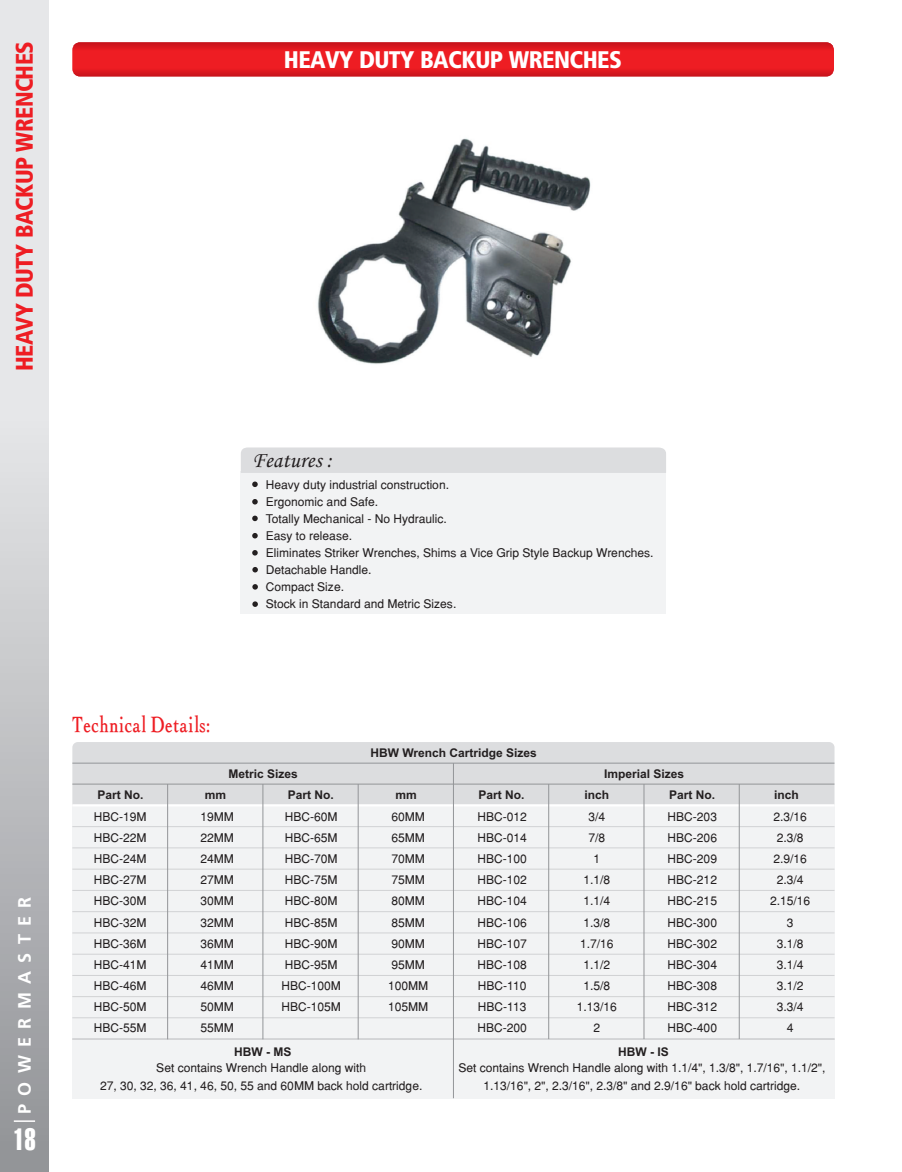
<style>
.page{position:relative;width:902px;height:1172px;background:#fff}
.page>*{position:absolute;margin:0;border:0;box-sizing:border-box;transform-origin:0 0}
.t1{font:30px "Swiss 911 BT Extra Compressed";color:#fff}
.t2{font:900 condensed 24px "Frutiger";letter-spacing:-.025em;color:#ee1d23}
.t3{font:900 condensed 24px "Frutiger";letter-spacing:-.025em;color:#fff}
.t4{font:700 22.5px "Albatross";letter-spacing:.04em;color:#ee1d23}
.t5{font:22.5px "Monotype Corsiva";color:#231f20}
.t6{font:700 18px "Frutiger";letter-spacing:.46em;color:#fff}
.t7{font:12px/17px "Helvetica";color:#231f20;text-align:center}
.t8{font:700 12px "Arial";color:#231f20}
</style>
<div class="page">
<div style="left:0;top:0;width:49px;height:118px;background:#e6e7e9"></div>
<div style="left:0;top:1037px;width:49px;height:135px;background:#939598"></div>
<img style="left:0;top:118px;width:49px;height:1004px">
<hr style="left:14px;top:1120px;width:21px;height:2px;background:#fff">
<img style="left:72px;top:42px;width:762px;height:34px">
<div style="left:241px;top:471px;width:425px;height:143px;background:#f2f3f4"></div>
<div style="left:241px;top:447px;width:425px;height:26px;background:#dcdddf"></div>
<svg style="left:252px;top:481px;width:6px;height:6px"></svg>
<svg style="left:252px;top:567px;width:6px;height:5px"></svg>
<svg style="left:252px;top:516px;width:6px;height:5px"></svg>
<svg style="left:252px;top:550px;width:6px;height:5px"></svg>
<svg style="left:252px;top:533px;width:6px;height:5px"></svg>
<svg style="left:252px;top:499px;width:6px;height:5px"></svg>
<svg style="left:252px;top:584px;width:6px;height:6px"></svg>
<svg style="left:252px;top:601px;width:6px;height:6px"></svg>
<div style="left:72px;top:742px;width:762px;height:62px;background:#dcdddf"></div>
<div style="left:72px;top:805px;width:762px;height:293px;background:#f2f3f4"></div>
<hr style="left:72px;top:784px;width:762px;height:1px;background:#939598">
<hr style="left:72px;top:763px;width:762px;height:1px;background:#939598">
<hr style="left:72px;top:804px;width:762px;height:2px;background:#fff">
<hr style="left:72px;top:826px;width:762px;height:1px;background:#d1d2d4">
<hr style="left:72px;top:847px;width:762px;height:1px;background:#d1d2d4">
<hr style="left:72px;top:911px;width:762px;height:1px;background:#d1d2d4">
<hr style="left:72px;top:890px;width:762px;height:1px;background:#d1d2d4">
<hr style="left:72px;top:869px;width:762px;height:1px;background:#d1d2d4">
<hr style="left:72px;top:932px;width:762px;height:1px;background:#d1d2d4">
<hr style="left:72px;top:954px;width:762px;height:1px;background:#d1d2d4">
<hr style="left:72px;top:975px;width:762px;height:1px;background:#d1d2d4">
<hr style="left:72px;top:996px;width:762px;height:1px;background:#d1d2d4">
<hr style="left:72px;top:1017px;width:762px;height:1px;background:#d1d2d4">
<hr style="left:72px;top:1039px;width:762px;height:1px;background:#d1d2d4">
<hr style="left:453px;top:763px;width:1px;height:335px;background:#939598">
<hr style="left:548px;top:784px;width:1px;height:255px;background:#939598">
<hr style="left:643px;top:784px;width:1px;height:255px;background:#939598">
<hr style="left:739px;top:784px;width:1px;height:255px;background:#939598">
<hr style="left:358px;top:784px;width:1px;height:255px;background:#939598">
<hr style="left:262px;top:784px;width:1px;height:255px;background:#939598">
<hr style="left:167px;top:784px;width:1px;height:255px;background:#939598">
<img style="left:317px;top:138px;width:274px;height:226px">
<h2 class="t2" style="left:15px;top:371px;width:331px;rotate:-90deg">HEAVY DUTY BACKUP WRENCHES</h2>
<h2 class="t3" style="left:284px;top:50px;width:339px">HEAVY DUTY BACKUP WRENCHES</h2>
<h3 class="t5" style="left:252px;top:452px;width:82px">Features :</h3>
<p class="t7" style="left:266px;top:477px;width:389px;text-align:left">Heavy duty industrial construction.<br>Ergonomic and Safe.<br>Totally Mechanical - No Hydraulic.<br>Easy to release.<br>Eliminates Striker Wrenches, Shims a Vice Grip Style Backup Wrenches.<br>Detachable Handle.<br>Compact Size.<br>Stock in Standard and Metric Sizes.</p>
<h3 class="t4" style="left:72px;top:712px;width:139px">Technical Details:</h3>
<p class="t8" style="left:370px;top:748px;width:168px">HBW Wrench Cartridge Sizes</p>
<p class="t8" style="left:228px;top:769px;width:71px">Metric Sizes</p>
<p class="t8" style="left:604px;top:769px;width:82px">Imperial Sizes</p>
<h3 class="t6" style="left:17px;top:1114px;width:219px;rotate:-90deg">POWERMASTER</h3>
<h1 class="t1" style="left:13px;top:1127px;width:24px">18</h1>
<p class="t8" style="left:97px;top:790px;width:48px">Part No.</p>
<p class="t8" style="left:205px;top:790px;width:23px">mm</p>
<p class="t8" style="left:288px;top:790px;width:48px">Part No.</p>
<p class="t8" style="left:395px;top:790px;width:23px">mm</p>
<p class="t8" style="left:478px;top:790px;width:48px">Part No.</p>
<p class="t8" style="left:584px;top:790px;width:26px">inch</p>
<p class="t8" style="left:669px;top:790px;width:48px">Part No.</p>
<p class="t8" style="left:774px;top:790px;width:26px">inch</p>
<p class="t7" style="left:94px;top:809px;width:54px">HBC-19M</p>
<p class="t7" style="left:200px;top:809px;width:35px">19MM</p>
<p class="t7" style="left:285px;top:809px;width:54px">HBC-60M</p>
<p class="t7" style="left:391px;top:809px;width:35px">60MM</p>
<p class="t7" style="left:477px;top:809px;width:51px">HBC-012</p>
<p class="t7" style="left:588px;top:809px;width:18px">3/4</p>
<p class="t7" style="left:667px;top:809px;width:51px">HBC-203</p>
<p class="t7" style="left:773px;top:809px;width:35px">2.3/16</p>
<p class="t7" style="left:94px;top:830px;width:54px">HBC-22M</p>
<p class="t7" style="left:200px;top:830px;width:35px">22MM</p>
<p class="t7" style="left:285px;top:830px;width:54px">HBC-65M</p>
<p class="t7" style="left:391px;top:830px;width:35px">65MM</p>
<p class="t7" style="left:477px;top:830px;width:51px">HBC-014</p>
<p class="t7" style="left:588px;top:830px;width:18px">7/8</p>
<p class="t7" style="left:667px;top:830px;width:51px">HBC-206</p>
<p class="t7" style="left:777px;top:830px;width:28px">2.3/8</p>
<p class="t7" style="left:94px;top:851px;width:54px">HBC-24M</p>
<p class="t7" style="left:200px;top:851px;width:35px">24MM</p>
<p class="t7" style="left:285px;top:851px;width:54px">HBC-70M</p>
<p class="t7" style="left:391px;top:851px;width:35px">70MM</p>
<p class="t7" style="left:477px;top:851px;width:51px">HBC-100</p>
<p class="t7" style="left:593px;top:851px;width:8px">1</p>
<p class="t7" style="left:667px;top:851px;width:51px">HBC-209</p>
<p class="t7" style="left:773px;top:851px;width:35px">2.9/16</p>
<p class="t7" style="left:94px;top:873px;width:54px">HBC-27M</p>
<p class="t7" style="left:200px;top:873px;width:35px">27MM</p>
<p class="t7" style="left:285px;top:873px;width:54px">HBC-75M</p>
<p class="t7" style="left:391px;top:873px;width:35px">75MM</p>
<p class="t7" style="left:477px;top:873px;width:51px">HBC-102</p>
<p class="t7" style="left:583px;top:873px;width:28px">1.1/8</p>
<p class="t7" style="left:667px;top:873px;width:51px">HBC-212</p>
<p class="t7" style="left:777px;top:873px;width:28px">2.3/4</p>
<p class="t7" style="left:94px;top:894px;width:54px">HBC-30M</p>
<p class="t7" style="left:200px;top:894px;width:35px">30MM</p>
<p class="t7" style="left:285px;top:894px;width:54px">HBC-80M</p>
<p class="t7" style="left:391px;top:894px;width:35px">80MM</p>
<p class="t7" style="left:477px;top:894px;width:51px">HBC-104</p>
<p class="t7" style="left:583px;top:894px;width:28px">1.1/4</p>
<p class="t7" style="left:667px;top:894px;width:51px">HBC-215</p>
<p class="t7" style="left:770px;top:894px;width:42px">2.15/16</p>
<p class="t7" style="left:94px;top:915px;width:54px">HBC-32M</p>
<p class="t7" style="left:200px;top:915px;width:35px">32MM</p>
<p class="t7" style="left:285px;top:915px;width:54px">HBC-85M</p>
<p class="t7" style="left:391px;top:915px;width:35px">85MM</p>
<p class="t7" style="left:477px;top:915px;width:51px">HBC-106</p>
<p class="t7" style="left:583px;top:915px;width:28px">1.3/8</p>
<p class="t7" style="left:667px;top:915px;width:51px">HBC-300</p>
<p class="t7" style="left:787px;top:915px;width:8px">3</p>
<p class="t7" style="left:94px;top:936px;width:54px">HBC-36M</p>
<p class="t7" style="left:200px;top:936px;width:35px">36MM</p>
<p class="t7" style="left:285px;top:936px;width:54px">HBC-90M</p>
<p class="t7" style="left:391px;top:936px;width:35px">90MM</p>
<p class="t7" style="left:477px;top:936px;width:51px">HBC-107</p>
<p class="t7" style="left:580px;top:936px;width:35px">1.7/16</p>
<p class="t7" style="left:667px;top:936px;width:51px">HBC-302</p>
<p class="t7" style="left:777px;top:936px;width:28px">3.1/8</p>
<p class="t7" style="left:94px;top:957px;width:54px">HBC-41M</p>
<p class="t7" style="left:200px;top:957px;width:35px">41MM</p>
<p class="t7" style="left:285px;top:957px;width:54px">HBC-95M</p>
<p class="t7" style="left:391px;top:957px;width:35px">95MM</p>
<p class="t7" style="left:477px;top:957px;width:51px">HBC-108</p>
<p class="t7" style="left:583px;top:957px;width:28px">1.1/2</p>
<p class="t7" style="left:667px;top:957px;width:51px">HBC-304</p>
<p class="t7" style="left:777px;top:957px;width:28px">3.1/4</p>
<p class="t7" style="left:94px;top:978px;width:54px">HBC-46M</p>
<p class="t7" style="left:200px;top:978px;width:35px">46MM</p>
<p class="t7" style="left:281px;top:978px;width:61px">HBC-100M</p>
<p class="t7" style="left:388px;top:978px;width:42px">100MM</p>
<p class="t7" style="left:478px;top:978px;width:50px">HBC-110</p>
<p class="t7" style="left:583px;top:978px;width:28px">1.5/8</p>
<p class="t7" style="left:667px;top:978px;width:51px">HBC-308</p>
<p class="t7" style="left:777px;top:978px;width:28px">3.1/2</p>
<p class="t7" style="left:94px;top:1000px;width:54px">HBC-50M</p>
<p class="t7" style="left:200px;top:1000px;width:35px">50MM</p>
<p class="t7" style="left:281px;top:1000px;width:61px">HBC-105M</p>
<p class="t7" style="left:388px;top:1000px;width:42px">105MM</p>
<p class="t7" style="left:478px;top:1000px;width:50px">HBC-113</p>
<p class="t7" style="left:577px;top:1000px;width:42px">1.13/16</p>
<p class="t7" style="left:667px;top:1000px;width:51px">HBC-312</p>
<p class="t7" style="left:777px;top:1000px;width:28px">3.3/4</p>
<p class="t7" style="left:94px;top:1021px;width:54px">HBC-55M</p>
<p class="t7" style="left:200px;top:1021px;width:35px">55MM</p>
<p class="t7" style="left:477px;top:1021px;width:51px">HBC-200</p>
<p class="t7" style="left:593px;top:1021px;width:8px">2</p>
<p class="t7" style="left:667px;top:1021px;width:51px">HBC-400</p>
<p class="t7" style="left:787px;top:1021px;width:8px">4</p>
<p class="t8" style="left:234px;top:1047px;width:59px">HBW - MS</p>
<p class="t7" style="left:100px;top:1059px;width:324px;line-height:18.1px">Set contains Wrench Handle along with<br>27, 30, 32, 36, 41, 46, 50, 55 and 60MM back hold cartridge.</p>
<p class="t8" style="left:618px;top:1047px;width:52px">HBW - IS</p>
<p class="t7" style="left:458px;top:1059px;width:368px;line-height:18.1px">Set contains Wrench Handle along with 1.1/4", 1.3/8", 1.7/16", 1.1/2",<br>1.13/16", 2", 2.3/16", 2.3/8" and 2.9/16" back hold cartridge.</p>
</div>
